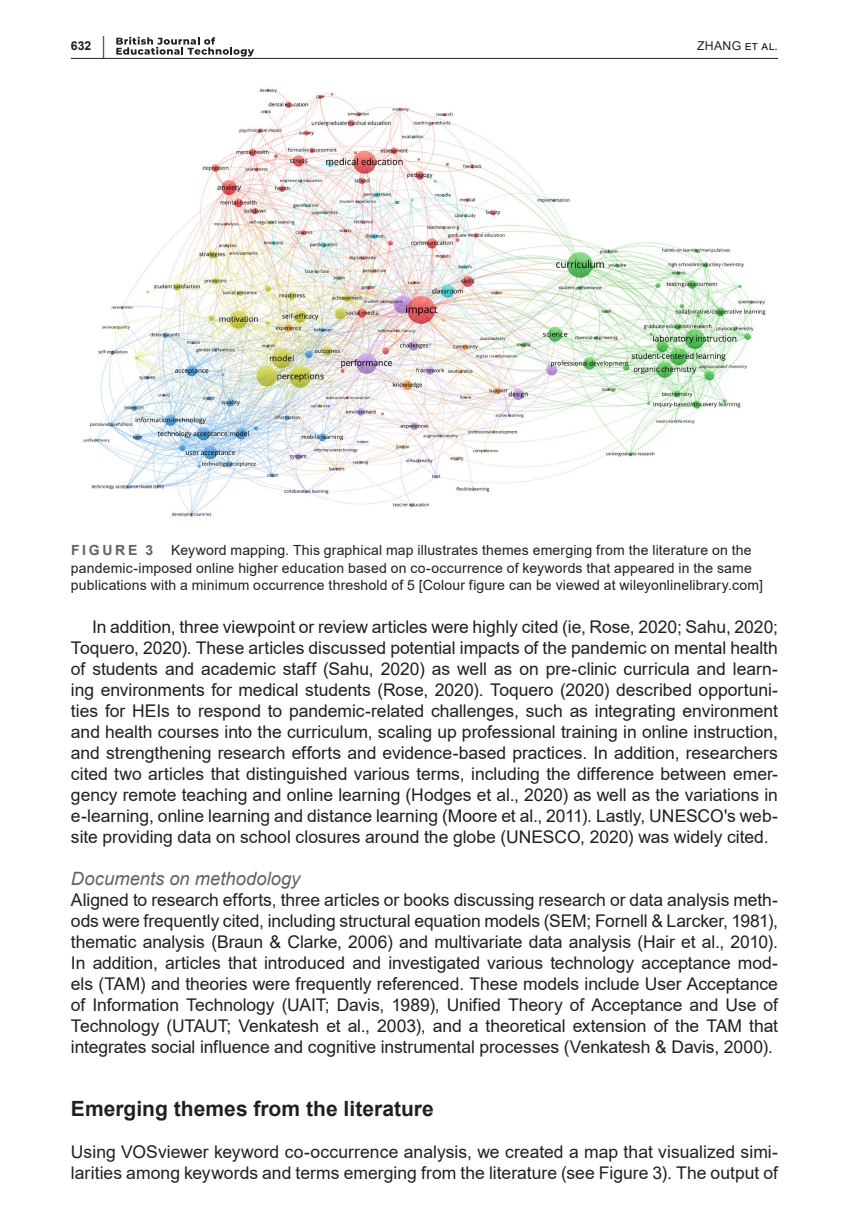
<style>
.page{position:relative;width:849px;height:1221px;background:#fff}
.page>*{position:absolute;margin:0;border:0;box-sizing:border-box;transform-origin:0 0}
.t1{font:700 21px "Arial";color:#231f20}
.t2{font:italic 18.38px "Arial";color:#636366}
.t3{font:17.5px/21px "Arial";color:#231f20;text-align:justify}
.t4{font:14px/17.5px "Arial";letter-spacing:.01em;color:#231f20}
.t5{font:700 14px "Arial";letter-spacing:.19em;color:#636366}
.t6{font:12.25px "Arial";letter-spacing:.03em;color:#231f20}
.t7{font:700 12.25px "Arial";color:#231f20}
.s1{font-size:23.62px}
</style>
<div class="page">
<hr style="left:71px;top:58px;width:706px;height:1px;background:#231f20">
<svg style="left:116px;top:37px;width:138px;height:20px"></svg>
<img style="left:83px;top:88px;width:683px;height:429px">
<p class="t7" style="left:71px;top:37px;width:35px">632 <span class="s1">|</span></p>
<p class="t6" style="left:697px;top:37px;width:82px">ZHANG et al.</p>
<p class="t4" style="left:71px;top:541px;width:693px;text-indent:100px">Keyword mapping. This graphical map illustrates themes emerging from the literature on the pandemic-imposed online higher education based on co-occurrence of keywords that appeared in the same publications with a minimum occurrence threshold of 5 [Colour figure can be viewed at wileyonlinelibrary.com]</p>
<p class="t5" style="left:71px;top:540px;width:83px">FIGURE 3</p>
<p class="t3" style="left:71px;top:616px;width:708px;text-indent:21px">In addition, three viewpoint or review articles were highly cited (ie, Rose, 2020; Sahu, 2020; Toquero, 2020). These articles discussed potential impacts of the pandemic on mental health of students and academic staff (Sahu, 2020) as well as on pre-clinic curricula and learn&shy;ing environments for medical students (Rose, 2020). Toquero (2020) described opportuni&shy;ties for HEIs to respond to pandemic-related challenges, such as integrating environment and health courses into the curriculum, scaling up professional training in online instruction, and strengthening research efforts and evidence-based practices. In addition, researchers cited two articles that distinguished various terms, including the difference between emer&shy;gency remote teaching and online learning (Hodges et al., 2020) as well as the variations in e-learning, online learning and distance learning (Moore et al., 2011). Lastly, UNESCO's web&shy;site providing data on school closures around the globe (UNESCO, 2020) was widely cited.</p>
<p class="t2" style="left:71px;top:866px;width:231px">Documents on methodology</p>
<p class="t3" style="left:71px;top:889px;width:708px">Aligned to research efforts, three articles or books discussing research or data analysis meth&shy;ods were frequently cited, including structural equation models (SEM; Fornell &amp; Larcker, 1981), thematic analysis (Braun &amp; Clarke, 2006) and multivariate data analysis (Hair et al., 2010).<br>In addition, articles that introduced and investigated various technology acceptance mod&shy;els (TAM) and theories were frequently referenced. These models include User Acceptance of Information Technology (UAIT; Davis, 1989), Unified Theory of Acceptance and Use of Technology (UTAUT; Venkatesh et al., 2003), and a theoretical extension of the TAM that integrates social influence and cognitive instrumental processes (Venkatesh &amp; Davis, 2000).</p>
<p class="t1" style="left:71px;top:1094px;width:364px">Emerging themes from the literature</p>
<p class="t3" style="left:71px;top:1141px;width:708px">Using VOSviewer keyword co-occurrence analysis, we created a map that visualized simi&shy;larities among keywords and terms emerging from the literature (see Figure 3). The output of</p>
</div>
